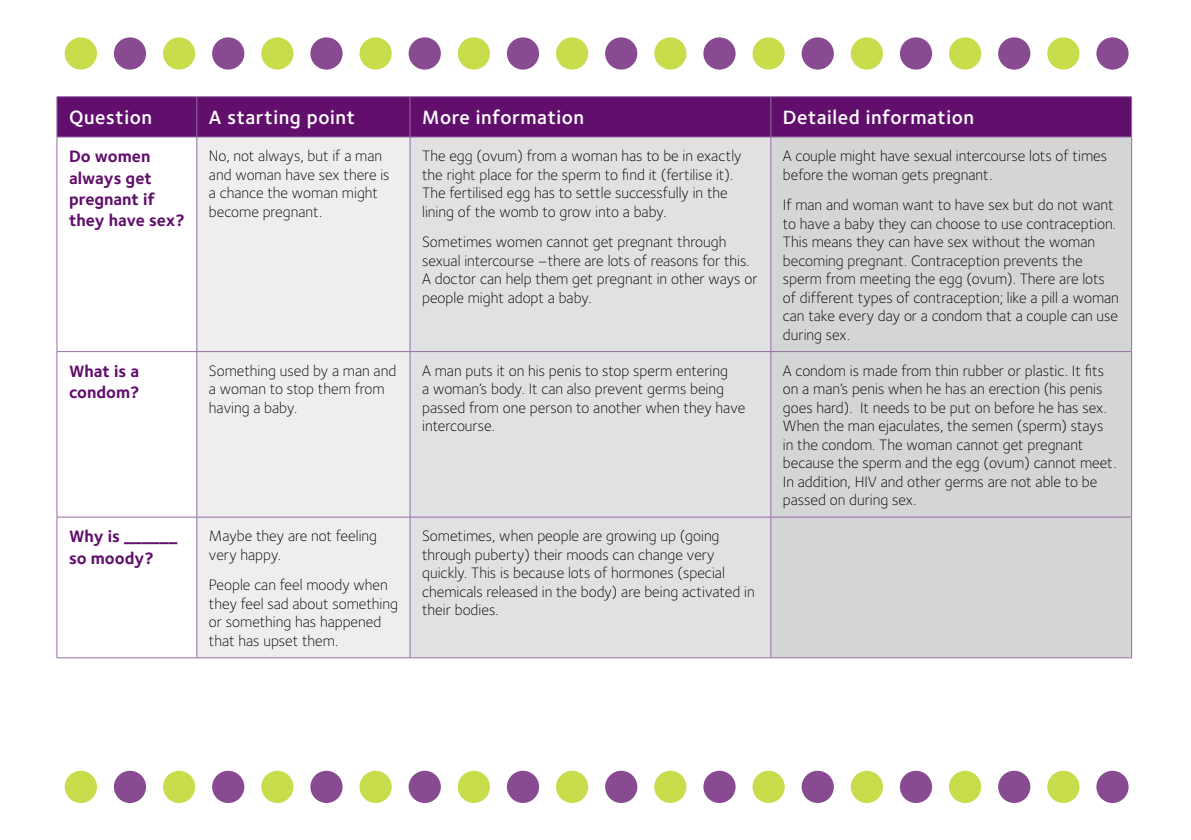
<style>
.page{position:relative;width:1191px;height:840px;background:#fff}
.page>*{position:absolute;margin:0;border:0;box-sizing:border-box;transform-origin:0 0}
.t1{font:600 19.8px "Foundry Sterling";letter-spacing:.03em;color:#fff}
.t2{font:700 17px/21.2px "Foundry Sterling";color:#610e6c}
.t3{font:300 15.6px/18.4px "Foundry Sterling";color:#000}
</style>
<div class="page">
<div style="left:65px;top:37px;width:32px;height:33px;background:#c9dc4b;border-radius:50%"></div>
<div style="left:114px;top:37px;width:32px;height:33px;background:#884a90;border-radius:50%"></div>
<div style="left:163px;top:37px;width:32px;height:33px;background:#c9dc4b;border-radius:50%"></div>
<div style="left:212px;top:37px;width:32px;height:33px;background:#884a90;border-radius:50%"></div>
<div style="left:261px;top:37px;width:32px;height:33px;background:#c9dc4b;border-radius:50%"></div>
<div style="left:310px;top:37px;width:32px;height:33px;background:#884a90;border-radius:50%"></div>
<svg style="left:359px;top:37px;width:33px;height:33px"></svg>
<svg style="left:408px;top:37px;width:33px;height:33px"></svg>
<div style="left:458px;top:37px;width:32px;height:33px;background:#c9dc4b;border-radius:50%"></div>
<div style="left:507px;top:37px;width:32px;height:33px;background:#884a90;border-radius:50%"></div>
<div style="left:556px;top:37px;width:32px;height:33px;background:#c9dc4b;border-radius:50%"></div>
<div style="left:605px;top:37px;width:32px;height:33px;background:#884a90;border-radius:50%"></div>
<div style="left:654px;top:37px;width:32px;height:33px;background:#c9dc4b;border-radius:50%"></div>
<div style="left:703px;top:37px;width:32px;height:33px;background:#884a90;border-radius:50%"></div>
<div style="left:752px;top:37px;width:32px;height:33px;background:#c9dc4b;border-radius:50%"></div>
<svg style="left:801px;top:37px;width:33px;height:33px"></svg>
<svg style="left:850px;top:37px;width:33px;height:33px"></svg>
<div style="left:900px;top:37px;width:32px;height:33px;background:#884a90;border-radius:50%"></div>
<div style="left:949px;top:37px;width:32px;height:33px;background:#c9dc4b;border-radius:50%"></div>
<div style="left:998px;top:37px;width:32px;height:33px;background:#884a90;border-radius:50%"></div>
<div style="left:1047px;top:37px;width:32px;height:33px;background:#c9dc4b;border-radius:50%"></div>
<div style="left:1096px;top:37px;width:32px;height:33px;background:#884a90;border-radius:50%"></div>
<div style="left:65px;top:770px;width:32px;height:32px;background:#c9dc4b;border-radius:50%"></div>
<div style="left:114px;top:770px;width:32px;height:32px;background:#884a90;border-radius:50%"></div>
<div style="left:163px;top:770px;width:32px;height:32px;background:#c9dc4b;border-radius:50%"></div>
<div style="left:212px;top:770px;width:32px;height:32px;background:#884a90;border-radius:50%"></div>
<div style="left:261px;top:770px;width:32px;height:32px;background:#c9dc4b;border-radius:50%"></div>
<div style="left:310px;top:770px;width:32px;height:32px;background:#884a90;border-radius:50%"></div>
<div style="left:359px;top:770px;width:33px;height:32px;background:#c9dc4b;border-radius:50%"></div>
<svg style="left:408px;top:770px;width:33px;height:32px"></svg>
<div style="left:458px;top:770px;width:32px;height:32px;background:#c9dc4b;border-radius:50%"></div>
<div style="left:507px;top:770px;width:32px;height:32px;background:#884a90;border-radius:50%"></div>
<div style="left:556px;top:770px;width:32px;height:32px;background:#c9dc4b;border-radius:50%"></div>
<div style="left:605px;top:770px;width:32px;height:32px;background:#884a90;border-radius:50%"></div>
<div style="left:654px;top:770px;width:32px;height:32px;background:#c9dc4b;border-radius:50%"></div>
<div style="left:703px;top:770px;width:32px;height:32px;background:#884a90;border-radius:50%"></div>
<div style="left:752px;top:770px;width:32px;height:32px;background:#c9dc4b;border-radius:50%"></div>
<svg style="left:801px;top:770px;width:33px;height:32px"></svg>
<svg style="left:850px;top:770px;width:33px;height:32px"></svg>
<div style="left:900px;top:770px;width:32px;height:32px;background:#884a90;border-radius:50%"></div>
<div style="left:949px;top:770px;width:32px;height:32px;background:#c9dc4b;border-radius:50%"></div>
<div style="left:998px;top:770px;width:32px;height:32px;background:#884a90;border-radius:50%"></div>
<div style="left:1047px;top:770px;width:32px;height:32px;background:#c9dc4b;border-radius:50%"></div>
<div style="left:1096px;top:770px;width:32px;height:32px;background:#884a90;border-radius:50%"></div>
<div style="left:58px;top:97px;width:1073px;height:40px;background:#610e6c"></div>
<div style="left:197px;top:138px;width:213px;height:519px;background:#eeeeef"></div>
<div style="left:411px;top:138px;width:359px;height:519px;background:#e0e1e2"></div>
<div style="left:771px;top:138px;width:360px;height:519px;background:#d4d5d6"></div>
<hr style="left:57px;top:137px;width:1px;height:214px;background:#976da4">
<hr style="left:196px;top:137px;width:1px;height:214px;background:#976da4">
<hr style="left:410px;top:137px;width:1px;height:214px;background:#976da4">
<hr style="left:770px;top:137px;width:1px;height:214px;background:#976da4">
<hr style="left:1131px;top:137px;width:1px;height:214px;background:#976da4">
<hr style="left:57px;top:351px;width:140px;height:1px;background:#976da4">
<hr style="left:57px;top:351px;width:1px;height:165px;background:#976da4">
<hr style="left:197px;top:351px;width:213px;height:1px;background:#976da4">
<hr style="left:196px;top:351px;width:1px;height:165px;background:#976da4">
<hr style="left:410px;top:351px;width:361px;height:1px;background:#976da4">
<hr style="left:410px;top:351px;width:1px;height:165px;background:#976da4">
<hr style="left:771px;top:351px;width:360px;height:1px;background:#976da4">
<hr style="left:770px;top:351px;width:1px;height:165px;background:#976da4">
<hr style="left:1131px;top:351px;width:1px;height:165px;background:#976da4">
<hr style="left:57px;top:516px;width:140px;height:1px;background:#976da4">
<hr style="left:57px;top:517px;width:1px;height:140px;background:#976da4">
<hr style="left:197px;top:516px;width:213px;height:1px;background:#976da4">
<hr style="left:196px;top:517px;width:1px;height:140px;background:#976da4">
<hr style="left:410px;top:516px;width:361px;height:1px;background:#976da4">
<hr style="left:410px;top:517px;width:1px;height:140px;background:#976da4">
<hr style="left:771px;top:516px;width:360px;height:1px;background:#976da4">
<hr style="left:770px;top:517px;width:1px;height:140px;background:#976da4">
<hr style="left:1131px;top:517px;width:1px;height:140px;background:#976da4">
<hr style="left:57px;top:657px;width:140px;height:1px;background:#976da4">
<hr style="left:197px;top:657px;width:213px;height:1px;background:#976da4">
<hr style="left:410px;top:657px;width:361px;height:1px;background:#976da4">
<hr style="left:771px;top:657px;width:360px;height:1px;background:#976da4">
<hr style="left:57px;top:96px;width:140px;height:1px;background:#976da4">
<hr style="left:57px;top:97px;width:1px;height:40px;background:#976da4">
<hr style="left:197px;top:96px;width:213px;height:1px;background:#976da4">
<hr style="left:196px;top:97px;width:1px;height:40px;background:#976da4">
<hr style="left:410px;top:96px;width:361px;height:1px;background:#976da4">
<hr style="left:410px;top:97px;width:1px;height:40px;background:#976da4">
<hr style="left:771px;top:96px;width:360px;height:1px;background:#976da4">
<hr style="left:770px;top:97px;width:1px;height:40px;background:#976da4">
<hr style="left:1131px;top:97px;width:1px;height:40px;background:#976da4">
<hr style="left:57px;top:137px;width:140px;height:1px;background:#976da4">
<hr style="left:197px;top:137px;width:213px;height:1px;background:#976da4">
<hr style="left:410px;top:137px;width:361px;height:1px;background:#976da4">
<hr style="left:771px;top:137px;width:360px;height:1px;background:#976da4">
<p class="t1" style="left:69px;top:104px;width:85px">Question</p>
<p class="t1" style="left:209px;top:104px;width:148px">A starting point</p>
<p class="t1" style="left:422px;top:104px;width:164px">More information</p>
<p class="t1" style="left:783px;top:104px;width:193px">Detailed information</p>
<p class="t2" style="left:69px;top:145px;width:117px">Do women always get pregnant if they have sex?</p>
<p class="t3" style="left:209px;top:146px;width:182px">No, not always, but if a man and woman have sex there is a chance the woman might become pregnant.</p>
<p class="t3" style="left:422px;top:146px;width:321px">The egg (ovum) from a woman has to be in exactly the right place for the sperm to find it (fertilise it).<br>The fertilised egg has to settle successfully in the lining of the womb to grow into a baby.</p>
<p class="t3" style="left:422px;top:232px;width:337px">Sometimes women cannot get pregnant through sexual intercourse –there are lots of reasons for this.<br>A doctor can help them get pregnant in other ways or people might adopt a baby.</p>
<p class="t3" style="left:783px;top:146px;width:326px">A couple might have sexual intercourse lots of times before the woman gets pregnant.</p>
<p class="t3" style="left:783px;top:195px;width:337px">If man and woman want to have sex but do not want to have a baby they can choose to use contraception.<br>This means they can have sex without the woman becoming pregnant. Contraception prevents the sperm from meeting the egg (ovum). There are lots of different types of contraception; like a pill a woman can take every day or a condom that a couple can use during sex.</p>
<p class="t2" style="left:69px;top:359px;width:72px">What is a condom?</p>
<p class="t3" style="left:209px;top:360px;width:189px">Something used by a man and a woman to stop them from having a baby.</p>
<p class="t3" style="left:422px;top:360px;width:325px">A man puts it on his penis to stop sperm entering<br>a woman’s body. It can also prevent germs being passed from one person to another when they have intercourse.</p>
<p class="t3" style="left:783px;top:360px;width:335px">A condom is made from thin rubber or plastic. It fits on a man’s penis when he has an erection (his penis goes hard). It needs to be put on before he has sex.<br>When the man ejaculates, the semen (sperm) stays in the condom. The woman cannot get pregnant because the sperm and the egg (ovum) cannot meet.<br>In addition, HIV and other germs are not able to be passed on during sex.</p>
<p class="t2" style="left:69px;top:525px;width:110px">Why is ______ so moody?</p>
<p class="t3" style="left:209px;top:526px;width:170px">Maybe they are not feeling very happy.</p>
<p class="t3" style="left:209px;top:575px;width:190px">People can feel moody when they feel sad about something or something has happened that has upset them.</p>
<p class="t3" style="left:422px;top:526px;width:334px">Sometimes, when people are growing up (going through puberty) their moods can change very quickly. This is because lots of hormones (special chemicals released in the body) are being activated in their bodies.</p>
</div>
